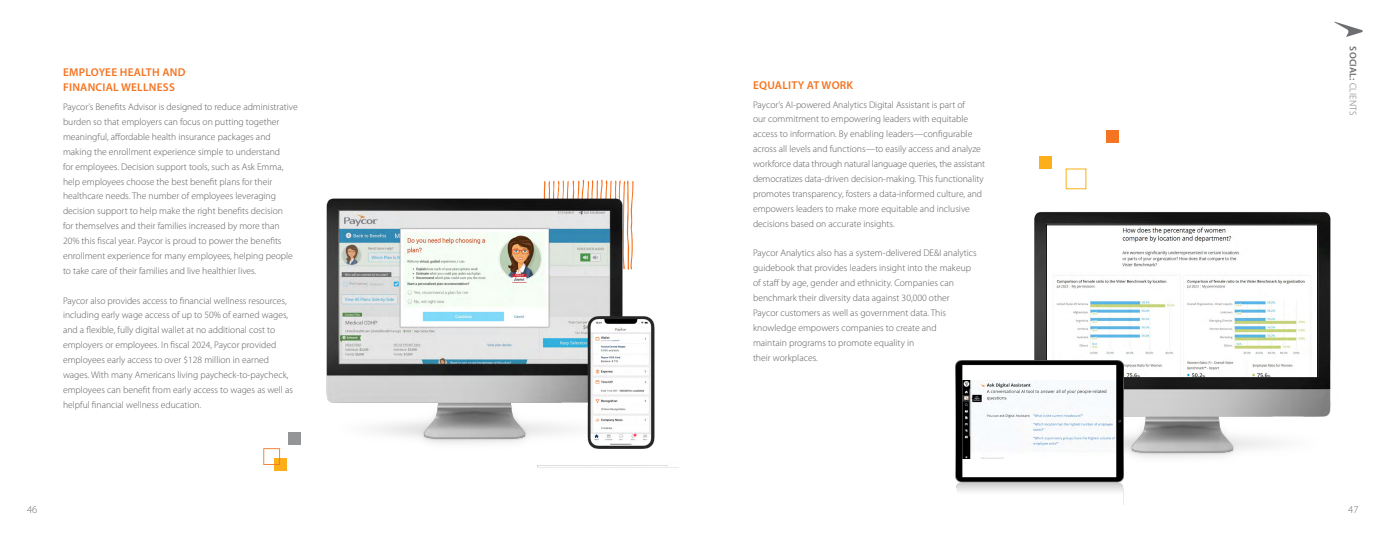
<style>
.page{position:relative;width:1386px;height:536px;background:#fff}
.page>*{position:absolute;margin:0;border:0;box-sizing:border-box;transform-origin:0 0}
.t1{font:600 11.38px/14.9px "Myriad Pro";letter-spacing:.02em;color:#f47422}
.t2{font:300 10.5px "Myriad Pro";color:#6d6e71}
.t3{font:300 9.62px/14.9px "Myriad Pro";color:#58595b}
.t4{font:600 9.62px "Myriad Pro";letter-spacing:.02em;color:#6d6e71}
.s1{font-weight:300}
</style>
<div class="page">
<svg style="left:543px;top:179px;width:91px;height:17px"></svg>
<div style="left:275px;top:458px;width:12px;height:13px;background:#fcaf1a"></div>
<div style="left:288px;top:431px;width:13px;height:13px;background:#939597"></div>
<svg style="left:263px;top:448px;width:17px;height:17px"></svg>
<img style="left:326px;top:196px;width:342px;height:271px">
<div style="left:1040px;top:156px;width:12px;height:12px;background:#fcaf1a"></div>
<div style="left:1106px;top:130px;width:13px;height:13px;background:#f47422"></div>
<img style="left:1034px;top:173px;width:297px;height:307px">
<div style="left:1046px;top:225px;width:272px;height:152px;background:#fff"></div>
<img style="left:1056px;top:227px;width:250px;height:149px">
<div style="left:1046px;top:224px;width:272px;height:154px;border:1px solid #000"></div>
<img style="left:956px;top:360px;width:167px;height:132px">
<svg style="left:1334px;top:22px;width:29px;height:15px"></svg>
<img style="left:963px;top:380px;width:152px;height:78px">
<p class="t1" style="left:63px;top:65px;width:124px">EMPLOYEE HEALTH AND<br>FINANCIAL WELLNESS</p>
<p class="t3" style="left:63px;top:99px;width:236px">Paycor’s Benefits Advisor is designed to reduce administrative burden so that employers can focus on putting together meaningful, affordable health insurance packages and making the enrollment experience simple to understand<br>for employees. Decision support tools, such as Ask Emma, help employees choose the best benefit plans for their healthcare needs. The number of employees leveraging decision support to help make the right benefits decision<br>for themselves and their families increased by more than 20% this fiscal year. Paycor is proud to power the benefits enrollment experience for many employees, helping people to take care of their families and live healthier lives.</p>
<p class="t3" style="left:63px;top:293px;width:232px">Paycor also provides access to financial wellness resources, including early wage access of up to 50% of earned wages, and a flexible, fully digital wallet at no additional cost to employers or employees. In fiscal 2024, Paycor provided employees early access to over $128 million in earned wages. With many Americans living paycheck-to-paycheck, employees can benefit from early access to wages as well as helpful financial wellness education.</p>
<p class="t1" style="left:753px;top:77px;width:102px">EQUALITY AT WORK</p>
<p class="t3" style="left:753px;top:97px;width:234px">Paycor’s AI-powered Analytics Digital Assistant is part of<br>our commitment to empowering leaders with equitable access to information. By enabling leaders—configurable across all levels and functions—to easily access and analyze workforce data through natural language queries, the assistant democratizes data-driven decision-making. This functionality promotes transparency, fosters a data-informed culture, and empowers leaders to make more equitable and inclusive decisions based on accurate insights.</p>
<p class="t3" style="left:753px;top:245px;width:225px">Paycor Analytics also has a system-delivered DE&amp;I analytics guidebook that provides leaders insight into the makeup of staff by age, gender and ethnicity. Companies can benchmark their diversity data against 30,000 other Paycor customers as well as government data. This knowledge empowers companies to create and<br>maintain programs to promote equality in<br>their workplaces.</p>
<p class="t4" style="left:1359px;top:46px;width:70px;rotate:90deg">SOCIAL: <span class="s1">CLIENTS</span></p>
<p class="t2" style="left:27px;top:502px;width:12px">46</p>
<p class="t2" style="left:1348px;top:502px;width:12px">47</p>
</div>
